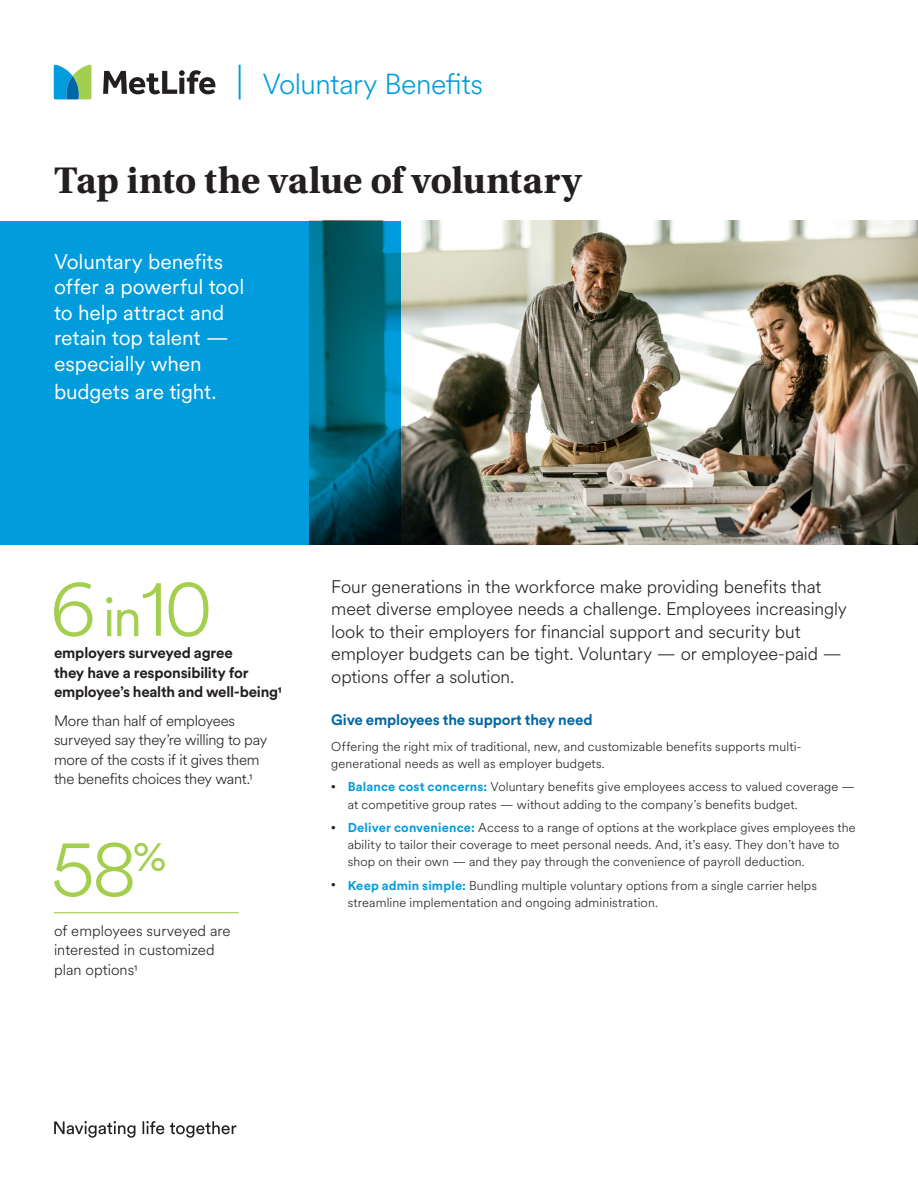
<style>
.page{position:relative;width:918px;height:1188px;background:#fff}
.page>*{position:absolute;margin:0;border:0;box-sizing:border-box;transform-origin:0 0}
.t1{font:300 81px "Met Life Circular";color:#a4cf4e}
.t2{font:700 39px "Utopia Std";letter-spacing:-.01em;color:#231f20}
.t3{font:300 28.65px "Met Life Circular";letter-spacing:-.015em;color:#009cdc}
.t4{font:21px/25.5px "Met Life Circular";letter-spacing:-.005em;color:#fff}
.t5{font:300 18px/22.5px "Met Life Circular";letter-spacing:-.005em;color:#231f20}
.t6{font:300 15px/19.5px "Met Life Circular";letter-spacing:-.015em;color:#231f20}
.t7{font:700 15px/19.5px "Met Life Circular";letter-spacing:-.015em;color:#231f20}
.t8{font:700 15px "Met Life Circular";letter-spacing:-.015em;color:#0066a5}
.t9{font:300 12.75px/17.2px "Met Life Circular";letter-spacing:.01em;color:#231f20}
.s1{font-size:52.5px}
.s2{font-weight:700;color:#009cdc}
</style>
<div class="page">
<hr style="left:239px;top:65px;width:2px;height:35px;background:#009cdc">
<svg style="left:54px;top:1121px;width:182px;height:17px"></svg>
<svg style="left:103px;top:70px;width:112px;height:24px"></svg>
<svg style="left:54px;top:64px;width:37px;height:35px"></svg>
<div style="left:0;top:221px;width:310px;height:324px;background:#009cdc"></div>
<img style="left:401px;top:221px;width:517px;height:324px">
<svg style="left:310px;top:221px;width:91px;height:324px;background:#006076"></svg>
<svg style="left:106px;top:597px;width:6px;height:39px"></svg>
<svg style="left:118px;top:610px;width:20px;height:26px"></svg>
<hr style="left:54px;top:912px;width:185px;height:1px;background:#a4cf4e">
<h3 class="t3" style="left:262px;top:65px;width:222px">Voluntary Benefits</h3>
<h2 class="t2" style="left:54px;top:157px;width:529px">Tap into the value of voluntary</h2>
<h3 class="t4" style="left:54px;top:248px;width:192px">Voluntary benefits offer a powerful tool to help attract and retain top talent — especially when</h3>
<h3 class="t4" style="left:54px;top:378px;width:164px">budgets are tight.</h3>
<h1 class="t1" style="left:50px;top:553px;width:165px">6 <span class="s1">in</span>10</h1>
<p class="t7" style="left:54px;top:643px;width:229px">employers surveyed agree<br>they have a responsibility for employee’s health and well-being1</p>
<p class="t6" style="left:54px;top:710px;width:215px">More than half of employees surveyed say they’re willing to pay more of the costs if it gives them the benefits choices they want.1</p>
<h1 class="t1" style="left:51px;top:813px;width:117px">58<sup>%</sup></h1>
<p class="t6" style="left:54px;top:920px;width:178px">of employees surveyed are interested in customized plan options1</p>
<p class="t5" style="left:331px;top:574px;width:517px">Four generations in the workforce make providing benefits that meet diverse employee needs a challenge. Employees increasingly look to their employers for financial support and security but employer budgets can be tight. Voluntary — or employee-paid — options offer a solution.</p>
<p class="t8" style="left:331px;top:709px;width:263px">Give employees the support they need</p>
<p class="t9" style="left:331px;top:737px;width:472px">Offering the right mix of traditional, new, and customizable benefits supports multi&shy;generational needs as well as employer budgets.</p>
<p class="t9" style="left:348px;top:778px;width:509px;text-indent:-16px"><sup>•</sup> <span class="s2">Balance cost concerns:</span> Voluntary benefits give employees access to valued coverage — at competitive group rates — without adding to the company’s benefits budget.</p>
<p class="t9" style="left:348px;top:818px;width:510px;text-indent:-16px"><sup>•</sup> <span class="s2">Deliver convenience:</span> Access to a range of options at the workplace gives employees the ability to tailor their coverage to meet personal needs. And, it’s easy. They don’t have to shop on their own — and they pay through the convenience of payroll deduction.</p>
<p class="t9" style="left:348px;top:876px;width:471px;text-indent:-16px"><sup>•</sup> <span class="s2">Keep admin simple:</span> Bundling multiple voluntary options from a single carrier helps streamline implementation and ongoing administration.</p>
</div>
